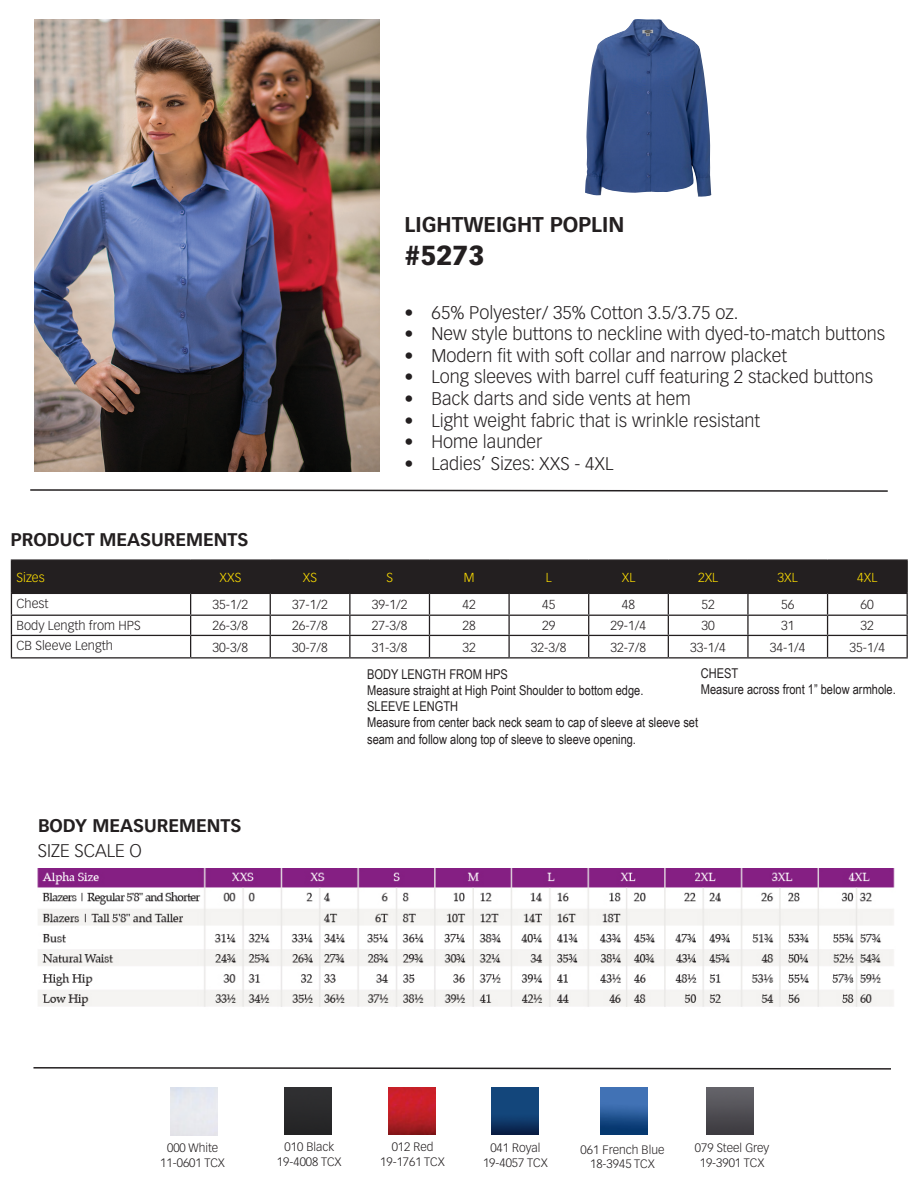
<style>
.page{position:relative;width:918px;height:1188px;background:#fff}
.page>*{position:absolute;margin:0;border:0;box-sizing:border-box;transform-origin:0 0}
.t1{font:900 27px "Vectora LT Pro";color:#231f20}
.t2{font:700 21px "Vectora LT Pro";color:#231f20}
.t3{font:300 18px "Vectora LT Pro";color:#231f20}
.t4{font:700 18px "Vectora LT Pro";color:#231f20}
.t5{font:13.5px/16.2px "Arial Narrow";color:#231f20}
.t6{font:300 12.75px "Vectora LT Pro";color:#231f20}
.t7{font:300 12.75px "Vectora LT Pro";color:#ffdf01}
.t8{font:300 12px/14.4px "Vectora LT Pro";color:#231f20;text-align:center}
</style>
<div class="page">
<hr style="left:11px;top:559px;width:180px;height:2px;background:#231f20">
<hr style="left:191px;top:559px;width:79px;height:2px;background:#231f20">
<hr style="left:270px;top:559px;width:80px;height:2px;background:#231f20">
<hr style="left:350px;top:559px;width:79px;height:2px;background:#231f20">
<hr style="left:429px;top:559px;width:80px;height:2px;background:#231f20">
<hr style="left:509px;top:559px;width:80px;height:2px;background:#231f20">
<hr style="left:589px;top:559px;width:79px;height:2px;background:#231f20">
<hr style="left:668px;top:559px;width:80px;height:2px;background:#231f20">
<hr style="left:748px;top:559px;width:80px;height:2px;background:#231f20">
<hr style="left:828px;top:559px;width:80px;height:2px;background:#231f20">
<svg style="left:11px;top:560px;width:897px;height:97px"></svg>
<hr style="left:11px;top:657px;width:180px;height:2px;background:#231f20">
<hr style="left:191px;top:657px;width:79px;height:2px;background:#231f20">
<hr style="left:270px;top:657px;width:80px;height:2px;background:#231f20">
<hr style="left:350px;top:657px;width:79px;height:2px;background:#231f20">
<hr style="left:429px;top:657px;width:80px;height:2px;background:#231f20">
<hr style="left:509px;top:657px;width:80px;height:2px;background:#231f20">
<hr style="left:589px;top:657px;width:79px;height:2px;background:#231f20">
<hr style="left:668px;top:657px;width:80px;height:2px;background:#231f20">
<hr style="left:748px;top:657px;width:80px;height:2px;background:#231f20">
<hr style="left:828px;top:657px;width:80px;height:2px;background:#231f20">
<svg style="left:30px;top:489px;width:858px;height:3px"></svg>
<svg style="left:33px;top:1067px;width:858px;height:3px"></svg>
<div style="left:284px;top:1087px;width:47px;height:48px;background:#2a2a2c"></div>
<img style="left:585px;top:19px;width:126px;height:178px">
<img style="left:388px;top:1087px;width:48px;height:47px">
<img style="left:600px;top:1087px;width:48px;height:48px">
<img style="left:491px;top:1087px;width:48px;height:48px">
<img style="left:706px;top:1087px;width:48px;height:48px">
<img style="left:35px;top:19px;width:344px;height:453px">
<img style="left:38px;top:869px;width:857px;height:138px">
<p class="t4" style="left:11px;top:529px;width:239px">PRODUCT MEASUREMENTS</p>
<p class="t2" style="left:405px;top:212px;width:221px">LIGHTWEIGHT POPLIN</p>
<h1 class="t1" style="left:405px;top:238px;width:81px">#5273</h1>
<p class="t3" style="left:405px;top:301px;width:335px">• 65% Polyester/ 35% Cotton 3.5/3.75 oz.</p>
<p class="t3" style="left:405px;top:323px;width:482px">• New style buttons to neckline with dyed-to-match buttons</p>
<p class="t3" style="left:405px;top:345px;width:384px">• Modern fit with soft collar and narrow placket</p>
<p class="t3" style="left:405px;top:366px;width:470px">• Long sleeves with barrel cuff featuring 2 stacked buttons</p>
<p class="t3" style="left:405px;top:388px;width:288px">• Back darts and side vents at hem</p>
<p class="t3" style="left:405px;top:409px;width:357px">• Light weight fabric that is wrinkle resistant</p>
<p class="t3" style="left:405px;top:431px;width:139px">• Home launder</p>
<p class="t3" style="left:405px;top:453px;width:210px">• Ladies’ Sizes: XXS - 4XL</p>
<p class="t7" style="left:17px;top:569px;width:30px">Sizes</p>
<p class="t7" style="left:220px;top:569px;width:23px">XXS</p>
<p class="t7" style="left:303px;top:569px;width:16px">XS</p>
<p class="t7" style="left:386px;top:569px;width:8px">S</p>
<p class="t7" style="left:464px;top:569px;width:12px">M</p>
<p class="t7" style="left:546px;top:569px;width:7px">L</p>
<p class="t7" style="left:622px;top:569px;width:15px">XL</p>
<p class="t7" style="left:698px;top:569px;width:22px">2XL</p>
<p class="t7" style="left:778px;top:569px;width:22px">3XL</p>
<p class="t7" style="left:857px;top:569px;width:22px">4XL</p>
<p class="t6" style="left:17px;top:596px;width:34px">Chest</p>
<p class="t6" style="left:213px;top:597px;width:37px">35-1/2</p>
<p class="t6" style="left:292px;top:597px;width:37px">37-1/2</p>
<p class="t6" style="left:372px;top:597px;width:37px">39-1/2</p>
<p class="t6" style="left:463px;top:597px;width:15px">42</p>
<p class="t6" style="left:542px;top:597px;width:15px">45</p>
<p class="t6" style="left:622px;top:597px;width:15px">48</p>
<p class="t6" style="left:701px;top:597px;width:15px">52</p>
<p class="t6" style="left:781px;top:597px;width:15px">56</p>
<p class="t6" style="left:861px;top:597px;width:15px">60</p>
<p class="t6" style="left:17px;top:618px;width:126px">Body Length from HPS</p>
<p class="t6" style="left:213px;top:618px;width:37px">26-3/8</p>
<p class="t6" style="left:292px;top:618px;width:37px">26-7/8</p>
<p class="t6" style="left:372px;top:618px;width:37px">27-3/8</p>
<p class="t6" style="left:463px;top:618px;width:15px">28</p>
<p class="t6" style="left:542px;top:618px;width:15px">29</p>
<p class="t6" style="left:611px;top:618px;width:37px">29-1/4</p>
<p class="t6" style="left:701px;top:618px;width:15px">30</p>
<p class="t6" style="left:781px;top:618px;width:15px">31</p>
<p class="t6" style="left:861px;top:618px;width:15px">32</p>
<p class="t6" style="left:16px;top:638px;width:98px">CB Sleeve Length</p>
<p class="t6" style="left:213px;top:639px;width:37px">30-3/8</p>
<p class="t6" style="left:292px;top:639px;width:37px">30-7/8</p>
<p class="t6" style="left:372px;top:639px;width:37px">31-3/8</p>
<p class="t6" style="left:463px;top:639px;width:15px">32</p>
<p class="t6" style="left:531px;top:639px;width:37px">32-3/8</p>
<p class="t6" style="left:611px;top:639px;width:37px">32-7/8</p>
<p class="t6" style="left:690px;top:639px;width:37px">33-1/4</p>
<p class="t6" style="left:770px;top:639px;width:37px">34-1/4</p>
<p class="t6" style="left:849px;top:639px;width:37px">35-1/4</p>
<p class="t4" style="left:38px;top:815px;width:205px">BODY MEASUREMENTS</p>
<p class="t3" style="left:38px;top:840px;width:106px">SIZE SCALE O</p>
<p class="t5" style="left:701px;top:664px;width:197px">CHEST<br>Measure across front 1” below armhole.</p>
<p class="t5" style="left:367px;top:665px;width:333px">BODY LENGTH FROM HPS<br>Measure straight at High Point Shoulder to bottom edge.<br>SLEEVE LENGTH<br>Measure from center back neck seam to cap of sleeve at sleeve set seam and follow along top of sleeve to sleeve opening.</p>
<p class="t8" style="left:160px;top:1141px;width:66px">000 White<br>11-0601 TCX</p>
<p class="t8" style="left:277px;top:1140px;width:66px">010 Black<br>19-4008 TCX</p>
<p class="t8" style="left:380px;top:1140px;width:66px">012 Red<br>19-1761 TCX</p>
<p class="t8" style="left:483px;top:1141px;width:66px">041 Royal<br>19-4057 TCX</p>
<p class="t8" style="left:581px;top:1142px;width:85px">061 French Blue<br>18-3945 TCX</p>
<p class="t8" style="left:695px;top:1141px;width:76px">079 Steel Grey<br>19-3901 TCX</p>
</div>
